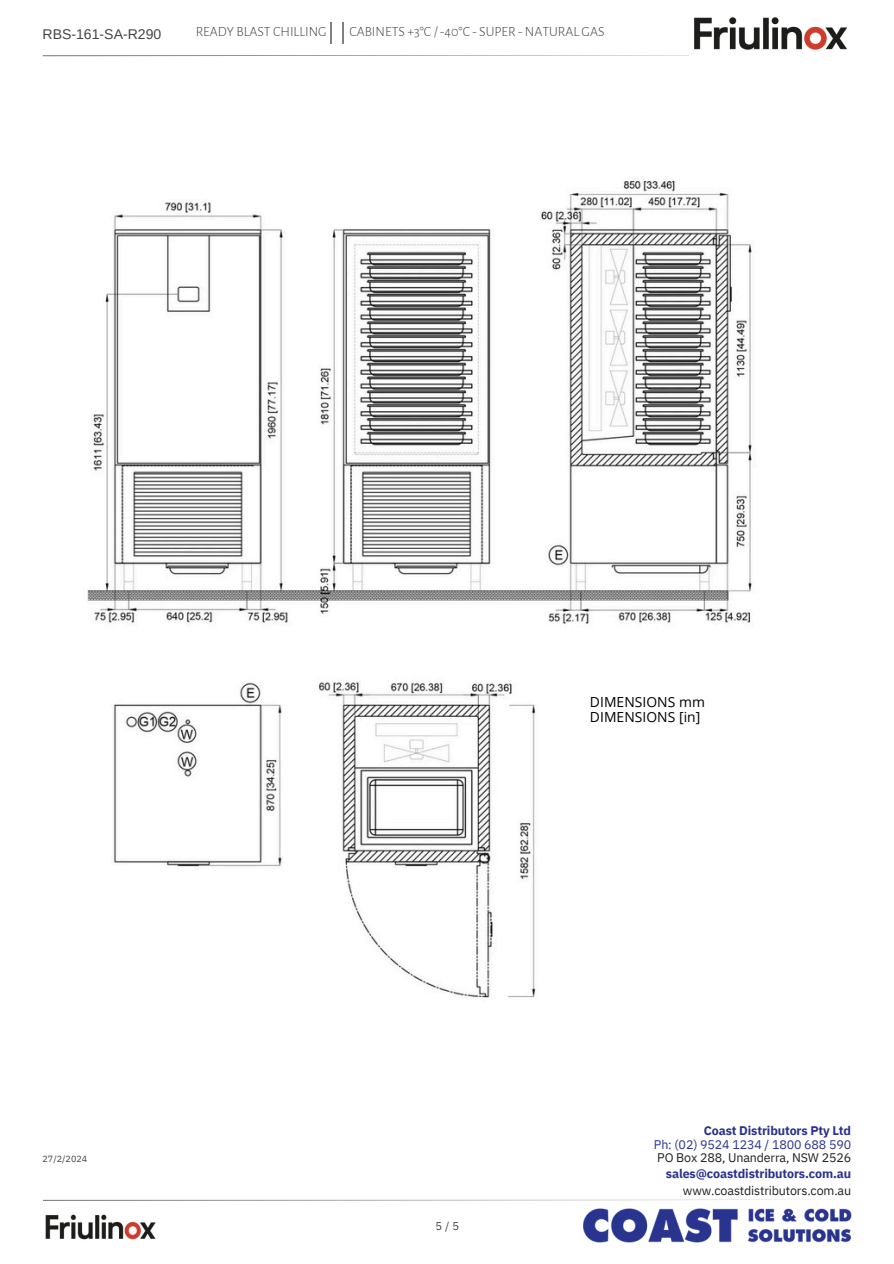
<style>
.page{position:relative;width:894px;height:1264px;background:#fff}
.page>*{position:absolute;margin:0;border:0;box-sizing:border-box;transform-origin:0 0}
.t1{font:300 14.1px "Alegreya Sans";color:#444}
.t2{font:14.1px "Arimo";color:#444}
.t3{font:13.8px/15.8px "Open Sans";letter-spacing:.005em;color:#000}
.t4{font:12.45px/13.6px "IBM Plex Sans";letter-spacing:-.01em;color:#2b328c;text-align:justify}
.t5{font:700 12.45px/16.6px "IBM Plex Sans";letter-spacing:-.01em;color:#2b328c;text-align:right}
.t6{font:11.25px "IBM Plex Sans";color:#444}
.t7{font:9px "IBM Plex Sans";color:#444}
.s1{font-weight:700}
.s2{color:#231f20}
.s3{font-weight:400;color:#231f20}
</style>
<div class="page">
<svg style="left:43px;top:55px;width:646px;height:1px"></svg>
<svg style="left:330px;top:22px;width:1px;height:22px"></svg>
<svg style="left:343px;top:22px;width:1px;height:22px"></svg>
<img style="left:694px;top:17px;width:154px;height:33px">
<svg style="left:43px;top:1199px;width:746px;height:1px"></svg>
<img style="left:45px;top:1214px;width:111px;height:26px">
<img style="left:87px;top:181px;width:665px;height:817px">
<img style="left:583px;top:1208px;width:268px;height:35px">
<h1 class="t2" style="left:43px;top:26px;width:120px">RBS-161-SA-R290</h1>
<p class="t1" style="left:196px;top:25px;width:132px">READY BLAST CHILLING</p>
<h2 class="t1" style="left:349px;top:25px;width:256px">CABINETS +3°C / -40°C - SUPER - NATURAL GAS</h2>
<h3 class="t7" style="left:43px;top:1152px;width:46px">27/2/2024</h3>
<p class="t3" style="left:589px;top:693px;width:116px">DIMENSIONS mm<br>DIMENSIONS [in]</p>
<p class="t6" style="left:435px;top:1218px;width:25px">5/5</p>
<h3 class="t4" style="left:653px;top:1123px;width:199px;text-indent:50px"><span class="s1">Coast Distributors Pty Ltd </span>Ph: (02) 9524 1234 / 1800 688 590<br><span class="s2">PO Box 288, Unanderra, NSW 2526</span></h3>
<h3 class="t5" style="left:665px;top:1164px;width:187px">sales@coastdistributors.com.au <span class="s3">www.coastdistributors.com.au</span></h3>
</div>
